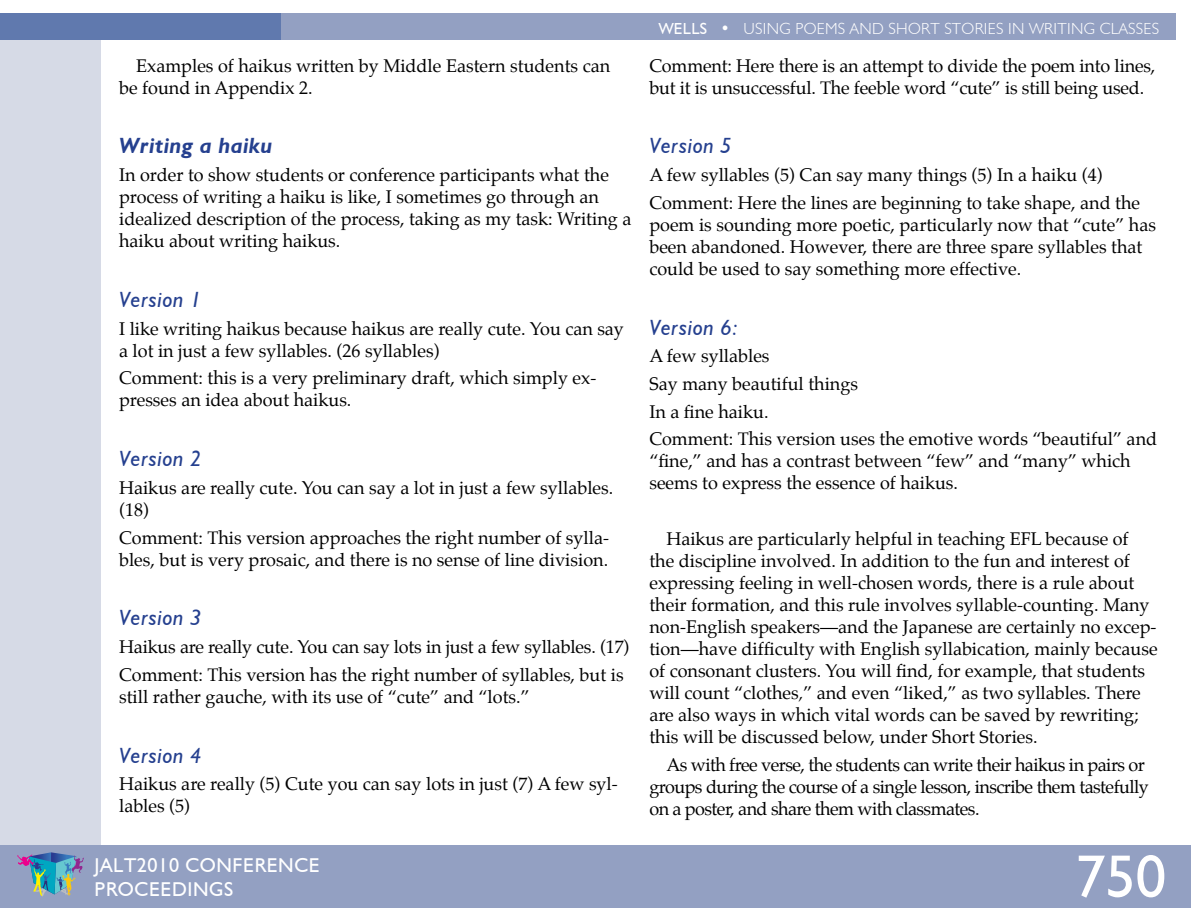
<style>
.page{position:relative;width:1191px;height:908px;background:#fff}
.page>*{position:absolute;margin:0;border:0;box-sizing:border-box;transform-origin:0 0}
.t1{font:60px "Humanist 521 BT";color:#fff}
.t2{font:italic 22px "Humanist 521 BT";letter-spacing:.025em;color:#25408f}
.t3{font:italic 700 22px "Humanist 521 BT";letter-spacing:.025em;color:#25408f}
.t4{font:20px/24px "Humanist 521 BT";letter-spacing:.03em;color:#fff}
.t5{font:18px/22px "Palatino";color:#000}
.t6{font:18px/22px "Palatino";letter-spacing:-.03em;color:#000}
.t7{font:300 16px "Humanist 521 BT";letter-spacing:.02em;color:#fff}
.s1{font-weight:400}
.s2{font-style:italic}
</style>
<div class="page">
<div style="left:0;top:14px;width:101px;height:888px;background:#d6dae6"></div>
<div style="left:0;top:845px;width:1191px;height:62px;background:#93a0c2"></div>
<div style="left:0;top:13px;width:281px;height:27px;background:#6079ae"></div>
<div style="left:281px;top:13px;width:895px;height:27px;background:#93a0c2"></div>
<svg style="left:17px;top:852px;width:67px;height:44px"></svg>
<p class="t5" style="left:119px;top:54px;width:492px;text-indent:17px">Examples of haikus written by Middle Eastern students can be found in Appendix 2.</p>
<p class="t3" style="left:119px;top:132px;width:155px">Writing a haiku</p>
<p class="t5" style="left:119px;top:164px;width:514px">In order to show students or conference participants what the process of writing a haiku is like, I sometimes go through an idealized description of the process, taking as my task: Writing a haiku about writing haikus.</p>
<p class="t2" style="left:119px;top:286px;width:84px">Version 1</p>
<p class="t5" style="left:119px;top:317px;width:506px">I like writing haikus because haikus are really cute. You can say a lot in just a few syllables. (26 syllables)</p>
<p class="t5" style="left:119px;top:367px;width:479px">Comment: this is a very preliminary draft, which simply ex&shy;presses an idea about haikus.</p>
<p class="t2" style="left:119px;top:445px;width:84px">Version 2</p>
<p class="t5" style="left:119px;top:476px;width:496px">Haikus are really cute. You can say a lot in just a few syllables. (18)</p>
<p class="t5" style="left:119px;top:526px;width:491px">Comment: This version approaches the right number of sylla&shy;bles, but is very prosaic, and there is no sense of line division.</p>
<p class="t2" style="left:119px;top:604px;width:84px">Version 3</p>
<p class="t5" style="left:119px;top:632px;width:512px;line-height:27.6px">Haikus are really cute. You can say lots in just a few syllables. (17)<br>Comment: This version has the right number of syllables, but is</p>
<p class="t5" style="left:119px;top:685px;width:412px">still rather gauche, with its use of “cute” and “lots.”</p>
<p class="t2" style="left:119px;top:741px;width:84px">Version 4</p>
<p class="t5" style="left:119px;top:772px;width:500px">Haikus are really (5) Cute you can say lots in just (7) A few syl&shy;lables (5)</p>
<p class="t4" style="left:95px;top:851px;width:224px">JALT2010 CONFERENCE<br>PROCEEDINGS</p>
<p class="t7" style="left:658px;top:19px;width:502px"><span class="s1">Wells</span> • USING POEMS AND SHORT STORIES IN WRITING CLASSES</p>
<p class="t5" style="left:649px;top:54px;width:507px">Comment: Here there is an attempt to divide the poem into lines, but it is unsuccessful. The feeble word “cute” is still being used.</p>
<p class="t2" style="left:649px;top:132px;width:84px">Version 5</p>
<p class="t5" style="left:649px;top:161px;width:492px;line-height:27.6px">A few syllables (5) Can say many things (5) In a haiku (4)<br>Comment: Here the lines are beginning to take shape, and the</p>
<p class="t5" style="left:649px;top:213px;width:508px">poem is sounding more poetic, particularly now that “cute” has been abandoned. However, there are three spare syllables that could be used to say something more effective.</p>
<p class="t2" style="left:649px;top:313px;width:90px">Version 6:</p>
<p class="t5" style="left:649px;top:342px;width:509px;line-height:27.6px">A few syllables<br>Say many beautiful things<br>In a fine haiku.<br>Comment: This version uses the emotive words “beautiful” and</p>
<p class="t5" style="left:649px;top:450px;width:483px">“fine,” and has a contrast between “few” and “many” which seems to express the essence of haikus.</p>
<p class="t5" style="left:649px;top:527px;width:510px;text-indent:17px">Haikus are particularly helpful in teaching EFL because of the discipline involved. In addition to the fun and interest of expressing feeling in well-chosen words, there is a rule about their formation, and this rule involves syllable-counting. Many non-English speakers—and the Japanese are certainly no excep&shy;tion—have difficulty with English syllabication, mainly because of consonant clusters. You will find, for example, that students will count “clothes<span class="s2">,</span>” and even “liked,” as two syllables. There are also ways in which vital words can be saved by rewriting; this will be discussed below, under Short Stories.</p>
<p class="t6" style="left:649px;top:753px;width:501px;text-indent:17px">As with free verse, the students can write their haikus in pairs or groups during the course of a single lesson, inscribe them tastefully on a poster, and share them with classmates.</p>
<h1 class="t1" style="left:1075px;top:838px;width:92px">750</h1>
</div>
